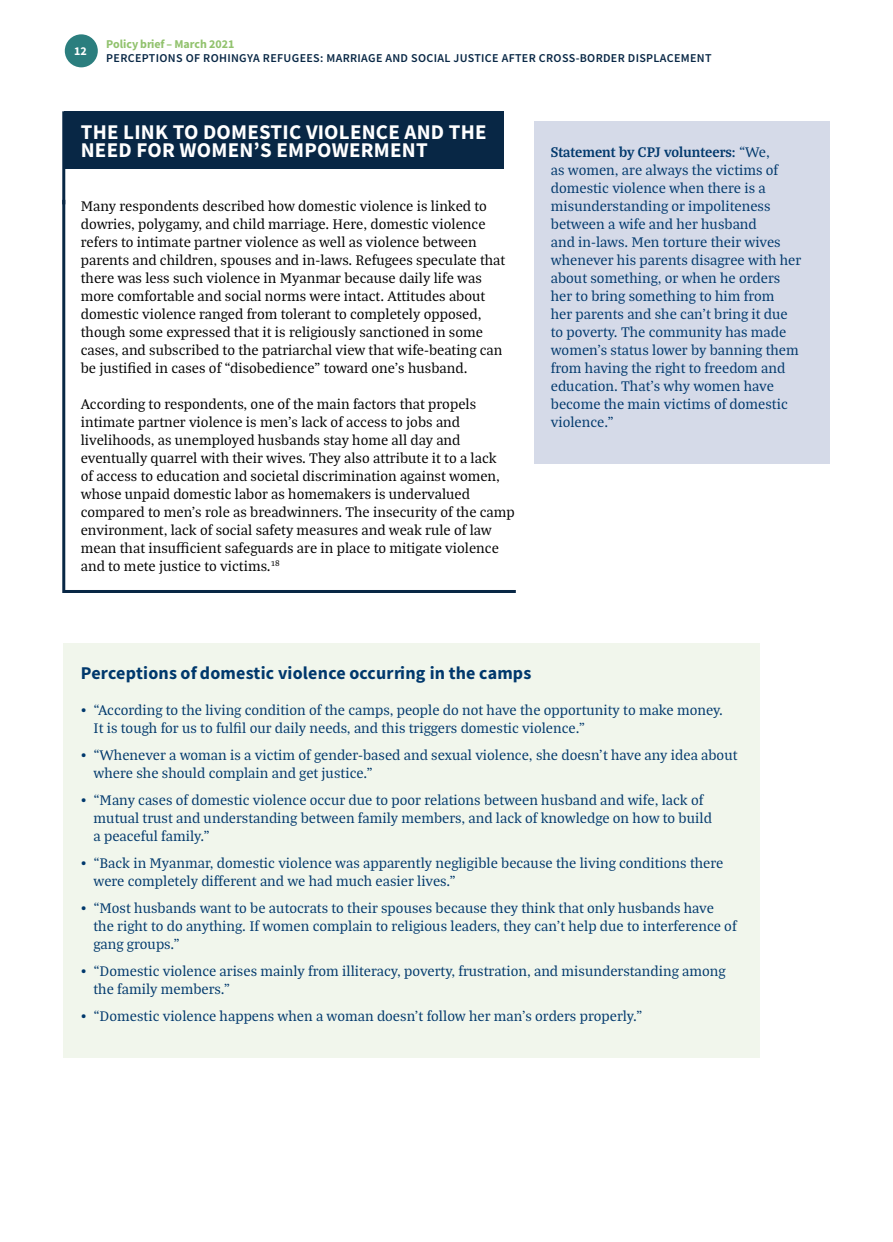
<style>
.page{position:relative;width:893px;height:1242px;background:#fff}
.page>*{position:absolute;margin:0;border:0;box-sizing:border-box;transform-origin:0 0}
.Heading_2__Blue{font:21px/18px "Source Sans Variable";letter-spacing:.01em;color:#fff}
.Aside_Heading{font:18px "Source Sans Variable";letter-spacing:.01em;color:#00386c}
.Aside_List{font:15px/18px "Bagatela";color:#00386c}
.Base__Blue{font:15px/18px "Bagatela";color:#000}
.t1{font:12px "Source Sans Variable";letter-spacing:.025em;color:#082745}
.t2{font:12px "Source Sans Variable";color:#91c26d}
.t3{font:12px "Source Sans Variable";color:#fff}
.s1{font-weight:700}
</style>
<div class="page">
<div style="left:65px;top:34px;width:33px;height:33px;background:#2b7e7e;border-radius:50%"></div>
<div style="left:534px;top:121px;width:295px;height:342px;background:#d5dae8"></div>
<div style="left:64px;top:111px;width:439px;height:57px;background:#082745"></div>
<hr style="left:62px;top:111px;width:3px;height:93px;background:#082745">
<svg style="left:62px;top:197px;width:454px;height:396px"></svg>
<div style="left:64px;top:643px;width:696px;height:414px;background:#f1f6ec"></div>
<p class="t3" style="left:74px;top:44px;width:14px">12</p>
<p class="t2" style="left:106px;top:37px;width:130px">POLICY BRIEF – MARCH 2021</p>
<p class="t1" style="left:106px;top:51px;width:607px">PERCEPTIONS OF ROHINGYA REFUGEES: MARRIAGE AND SOCIAL JUSTICE AFTER CROSS-BORDER DISPLACEM ENT</p>
<h2 class="Heading_2__Blue" style="left:81px;top:123px;width:407px">THE LINK TO DOMESTIC VIOLENCE AND THE<br>NEED FOR WOMEN’S EMPOWERMENT</h2>
<p class="Base__Blue" style="left:81px;top:196px;width:426px">Many respondents described how domestic violence is linked to dowries, polygamy, and child marriage. Here, domestic violence refers to intimate partner violence as well as violence between parents and children, spouses and in-laws. Refugees speculate that there was less such violence in Myanmar because daily life was more comfortable and social norms were intact. Attitudes about domestic violence ranged from tolerant to completely opposed, though some expressed that it is religiously sanctioned in some cases, and subscribed to the patriarchal view that wife-beating can be justified in cases of “disobedience” toward one’s husband.</p>
<p class="Base__Blue" style="left:81px;top:394px;width:436px">According to respondents, one of the main factors that propels intimate partner violence is men’s lack of access to jobs and livelihoods, as unemployed husbands stay home all day and eventually quarrel with their wives. They also attribute it to a lack<br>of access to education and societal discrimination against women, whose unpaid domestic labor as homemakers is undervalued compared to men’s role as breadwinners. The insecurity of the camp environment, lack of social safety measures and weak rule of law mean that insufficient safeguards are in place to mitigate violence and to mete justice to victims.<sup>18</sup></p>
<p class="Aside_List" style="left:551px;top:142px;width:252px"><span class="s1">Statement by CPJ volunteers:</span> “We,<br>as women, are always the victims of domestic violence when there is a misunderstanding or impoliteness between a wife and her husband<br>and in-laws. Men torture their wives whenever his parents disagree with her about something, or when he orders her to bring something to him from<br>her parents and she can’t bring it due to poverty. The community has made women’s status lower by banning them from having the right to freedom and education. That’s why women have become the main victims of domestic violence.”</p>
<p class="Aside_Heading" style="left:81px;top:662px;width:452px">PERCEPTIONS OF DOMESTIC VIOLENCE OCCURRING IN THE CAMPS</p>
<p class="Aside_List" style="left:94px;top:700px;width:631px;text-indent:-13px">• “According to the living condition of the camps, people do not have the opportunity to make money.<br>It is tough for us to fulfil our daily needs, and this triggers domestic violence.”</p>
<p class="Aside_List" style="left:94px;top:745px;width:645px;text-indent:-13px">• “Whenever a woman is a victim of gender-based and sexual violence, she doesn’t have any idea about where she should complain and get justice.”</p>
<p class="Aside_List" style="left:94px;top:790px;width:620px;text-indent:-13px">• “Many cases of domestic violence occur due to poor relations between husband and wife, lack of mutual trust and understanding between family members, and lack of knowledge on how to build a peaceful family.”</p>
<p class="Aside_List" style="left:94px;top:853px;width:631px;text-indent:-13px">• “Back in Myanmar, domestic violence was apparently negligible because the living conditions there were completely different and we had much easier lives.”</p>
<p class="Aside_List" style="left:94px;top:898px;width:644px;text-indent:-13px">• “Most husbands want to be autocrats to their spouses because they think that only husbands have the right to do anything. If women complain to religious leaders, they can’t help due to interference of gang groups.”</p>
<p class="Aside_List" style="left:94px;top:961px;width:633px;text-indent:-13px">• “Domestic violence arises mainly from illiteracy, poverty, frustration, and misunderstanding among the family members.”</p>
<p class="Aside_List" style="left:81px;top:1006px;width:563px">• “Domestic violence happens when a woman doesn’t follow her man’s orders properly.”</p>
</div>
